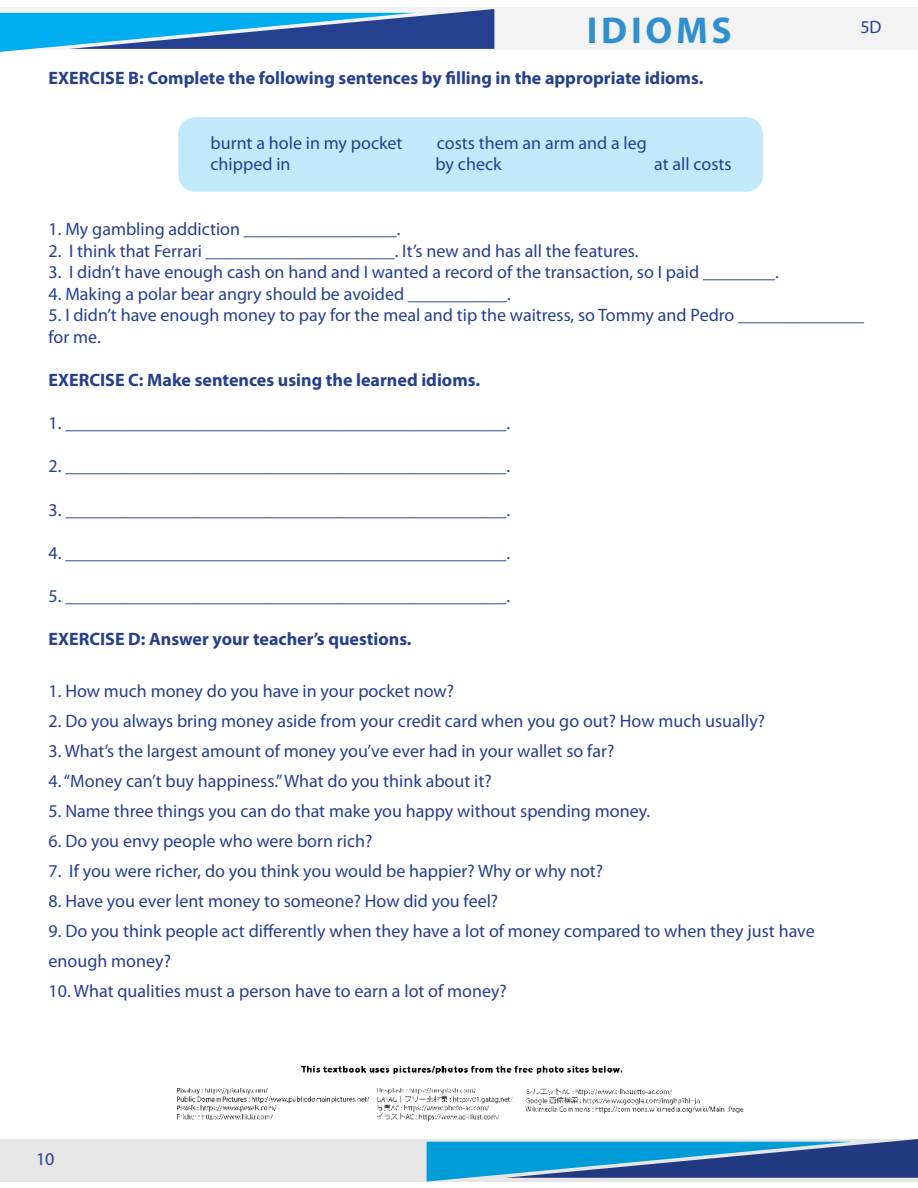
<style>
.page{position:relative;width:918px;height:1188px;background:#fff}
.page>*{position:absolute;margin:0;border:0;box-sizing:border-box;transform-origin:0 0}
.t1{font:700 37.5px "Myriad Pro";letter-spacing:.1em;color:#3090cf}
.t2{font:18px/21.6px "Myriad Pro";color:#25408f}
.t3{font:700 18px "Myriad Pro";color:#25408f}
</style>
<div class="page">
<div style="left:178px;top:117px;width:585px;height:75px;background:#c0eafb;border-radius:18px"></div>
<div style="left:0;top:8px;width:918px;height:42px;background:#f3f3f3"></div>
<svg style="left:0;top:9px;width:494px;height:43px"></svg>
<svg style="left:0;top:1139px;width:918px;height:43px;fill:#e6e6e6"></svg>
<img style="left:177px;top:1065px;width:567px;height:56px">
<h1 class="t1" style="left:587px;top:6px;width:147px">IDIOMS</h1>
<p class="t2" style="left:860px;top:17px;width:23px">5D</p>
<p class="t3" style="left:49px;top:66px;width:656px">EXERCISE B: Complete the following sentences by filling in the appropriate idioms.</p>
<p class="t2" style="left:211px;top:132px;width:193px">burnt a hole in my pocket</p>
<p class="t2" style="left:437px;top:132px;width:212px">costs them an arm and a leg</p>
<p class="t2" style="left:211px;top:154px;width:81px">chipped in</p>
<p class="t2" style="left:436px;top:154px;width:67px">by check</p>
<p class="t2" style="left:654px;top:154px;width:79px">at all costs</p>
<p class="t2" style="left:49px;top:218px;width:354px">1. My gambling addiction _________________.</p>
<p class="t2" style="left:49px;top:240px;width:591px">2. I think that Ferrari _____________________. It’s new and has all the features.</p>
<p class="t2" style="left:49px;top:262px;width:732px">3. I didn’t have enough cash on hand and I wanted a record of the transaction, so I paid ________.</p>
<p class="t2" style="left:49px;top:283px;width:464px">4. Making a polar bear angry should be avoided ___________.</p>
<p class="t2" style="left:49px;top:305px;width:817px">5. I didn’t have enough money to pay for the meal and tip the waitress, so Tommy and Pedro ______________ for me.</p>
<p class="t3" style="left:49px;top:368px;width:433px">EXERCISE C: Make sentences using the learned idioms.</p>
<p class="t2" style="left:49px;top:413px;width:463px">1. _________________________________________________.</p>
<p class="t2" style="left:49px;top:456px;width:463px">2. _________________________________________________.</p>
<p class="t2" style="left:49px;top:499px;width:463px">3. _________________________________________________.</p>
<p class="t2" style="left:49px;top:542px;width:463px">4. _________________________________________________.</p>
<p class="t2" style="left:49px;top:586px;width:463px">5. _________________________________________________.</p>
<p class="t3" style="left:49px;top:627px;width:365px">EXERCISE D: Answer your teacher’s questions.</p>
<p class="t2" style="left:49px;top:680px;width:407px">1. How much money do you have in your pocket now?</p>
<p class="t2" style="left:49px;top:710px;width:718px">2. Do you always bring money aside from your credit card when you go out? How much usually?</p>
<p class="t2" style="left:49px;top:740px;width:567px">3. What’s the largest amount of money you’ve ever had in your wallet so far?</p>
<p class="t2" style="left:49px;top:770px;width:445px">4. “Money can’t buy happiness.” What do you think about it?</p>
<p class="t2" style="left:49px;top:800px;width:603px">5. Name three things you can do that make you happy without spending money.</p>
<p class="t2" style="left:49px;top:830px;width:325px">6. Do you envy people who were born rich?</p>
<p class="t2" style="left:49px;top:860px;width:556px">7. If you were richer, do you think you would be happier? Why or why not?</p>
<p class="t2" style="left:49px;top:890px;width:451px">8. Have you ever lent money to someone? How did you feel?</p>
<p class="t2" style="left:49px;top:916px;width:768px;line-height:30px">9. Do you think people act differently when they have a lot of money compared to when they just have enough money?</p>
<p class="t2" style="left:49px;top:980px;width:460px">10. What qualities must a person have to earn a lot of money?</p>
<p class="t2" style="left:36px;top:1149px;width:20px">10</p>
</div>
